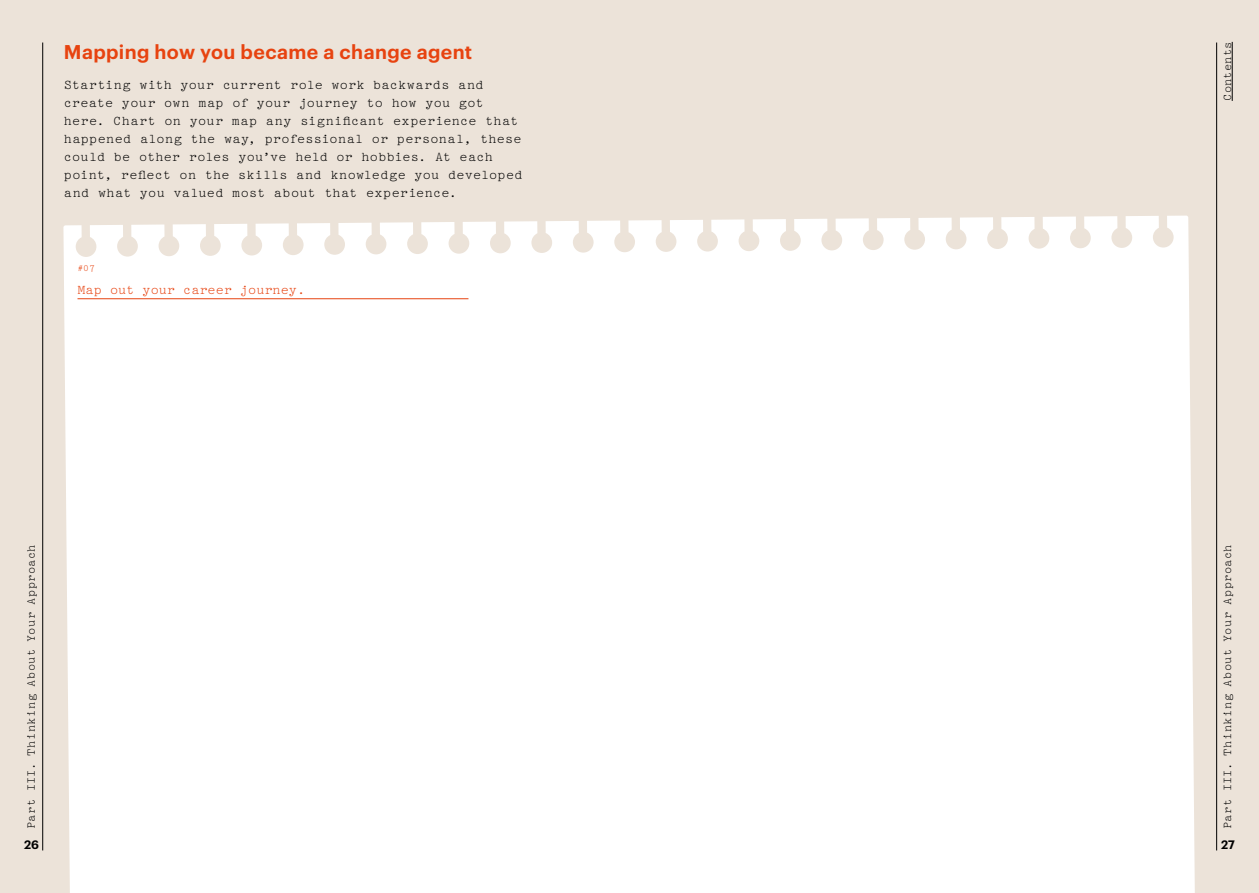
<style>
.page{position:relative;width:1259px;height:893px;background:#ece3d9}
.page>*{position:absolute;margin:0;border:0;box-sizing:border-box;transform-origin:0 0}
.t1{font:600 19.5px "Graphik";letter-spacing:.02em;color:#e74310}
.t2{font:13.5px/18px "Pica 10 Pitch BT";letter-spacing:.02em;color:#000}
.t3{font:13.5px "Pica 10 Pitch BT";color:#e74310}
.t4{font:12px "Pica 10 Pitch BT";letter-spacing:.025em;color:#000}
.t5{font:600 12px "Graphik";color:#000}
.t6{font:9.6px "Pica 10 Pitch BT";color:#e74310}
</style>
<div class="page">
<div style="left:63px;top:216px;width:1132px;height:677px;background:#fff"></div>
<hr style="left:1216px;top:43px;width:1px;height:807px;background:#000">
<hr style="left:42px;top:43px;width:1px;height:807px;background:#000">
<hr style="left:77px;top:298px;width:391px;height:1px;background:#e74310">
<hr style="left:1232px;top:42px;width:1px;height:59px;background:#000">
<h1 class="t1" style="left:64px;top:37px;width:410px">Mapping how you became a change agent</h1>
<p class="t2" style="left:64px;top:76px;width:460px">Starting with your current role work backwards and create your own map of your journey to how you got here. Chart on your map any significant experience that happened along the way, professional or personal, these could be other roles you’ve held or hobbies. At each point, reflect on the skills and knowledge you developed and what you valued most about that experience.</p>
<p class="t6" style="left:77px;top:262px;width:19px">#07</p>
<p class="t3" style="left:77px;top:282px;width:229px">Map out your career journey.</p>
<p class="t4" style="left:24px;top:829px;width:286px;rotate:-90deg">Part III. Thinking About Your Approach</p>
<p class="t5" style="left:24px;top:836px;width:16px">26</p>
<p class="t4" style="left:1220px;top:101px;width:61px;rotate:-90deg">Contents</p>
<p class="t4" style="left:1220px;top:829px;width:286px;rotate:-90deg">Part III. Thinking About Your Approach</p>
<p class="t5" style="left:1221px;top:836px;width:15px">27</p>
</div>
